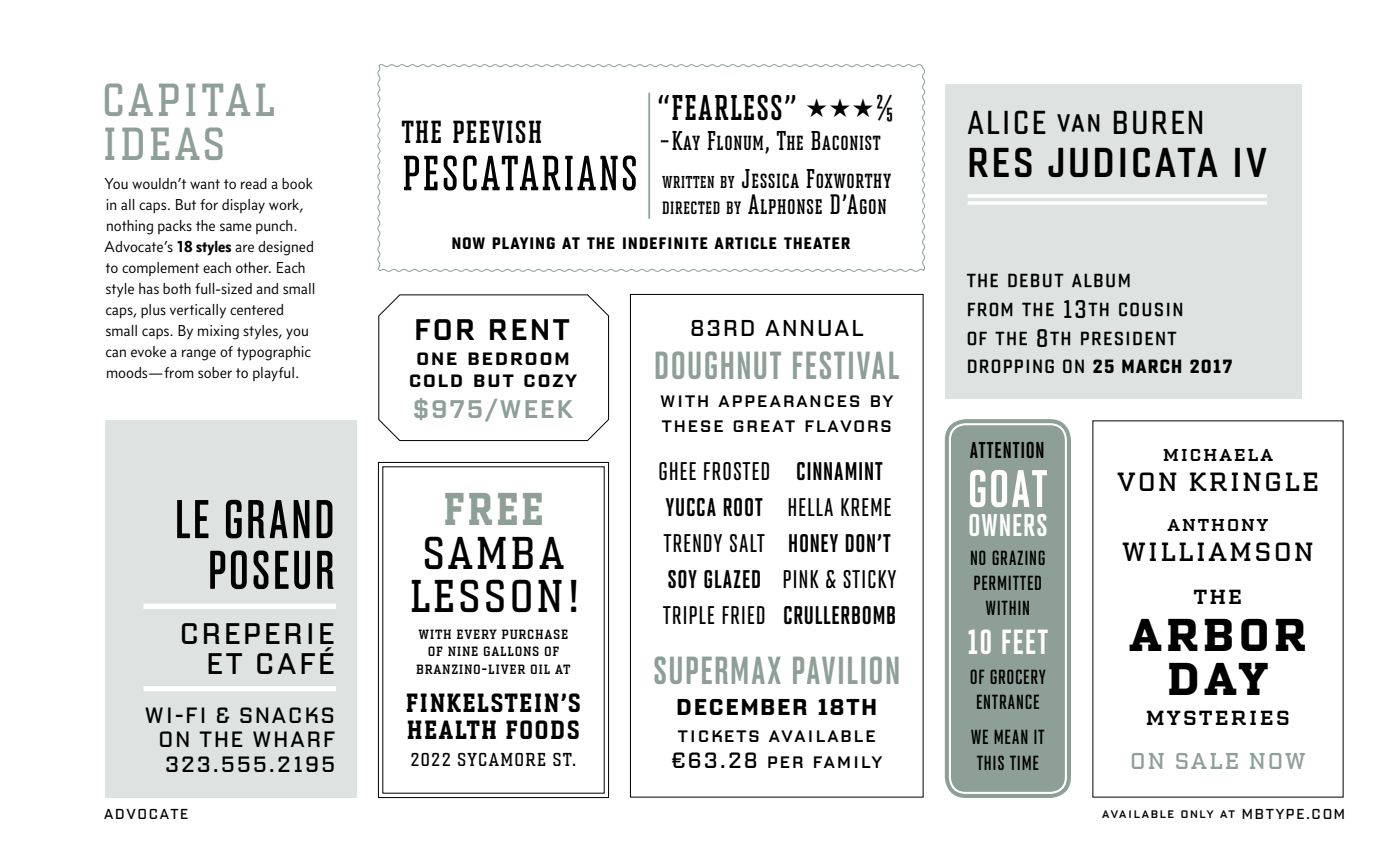
<style>
.page{position:relative;width:1386px;height:861px;background:#fff}
.page>*{position:absolute;margin:0;border:0;box-sizing:border-box;transform-origin:0 0}
.t1{font:56px/50.8px "Advocate C51";color:#000}
.t2{font:700 54.25px "Advocate C51";color:#fff}
.t3{font:50.75px "Advocate Slab C41";color:#000}
.t4{font:47.6px/43.8px "Advocate Slab C43";color:#8e9f98}
.t5{font:47.25px/43.6px "Advocate Slab C43";color:#000}
.t6{font:700 47.25px/44.6px "Advocate Slab C45";color:#000;text-align:center}
.t7{font:700 47.25px "Advocate Slab C43";color:#8e9f98}
.t8{font:43.75px "Advocate Slab C41";color:#000}
.t9{font:42.88px "Advocate C53";color:#000}
.t10{font:700 40.25px "Advocate C41";color:#8e9f98}
.t11{font:36.75px "Advocate Slab C51";color:#000}
.t12{font:700 35.88px "Advocate C51";color:#fff}
.t13{font:34.12px "Advocate C43";color:#000}
.t14{font:700 32.38px "Advocate C51";color:#fff}
.t15{font:30.62px/29.8px "Advocate C45";color:#000}
.t16{font:30.62px "Advocate C55";color:#000}
.t17{font:28.88px "Advocate Slab C41";color:#000}
.t18{font:28px/37.1px "Advocate Slab C41";color:#000;scale:1.11 1}
.t19{font:28px "Advocate Slab C45";color:#000}
.t20{font:700 27.12px/27.3px "Advocate Slab C43";color:#000}
.t21{font:27.12px "Advocate Slab C45";color:#000}
.t22{font:26.25px "Advocate C41";color:#000}
.t23{font:700 26.25px "Advocate C41";color:#000}
.t24{font:26.25px/28.9px "Advocate C43";color:#000}
.t25{font:700 26.25px "Advocate C43";color:#000}
.t26{font:26.25px "Advocate C55";color:#8e9f98}
.t27{font:24.5px/21.5px "Advocate C55";color:#000}
.t28{font:23.62px "Advocate Slab C45";color:#000}
.t29{font:700 23.62px "Advocate C45";color:#000}
.t30{font:23.62px "Advocate C45";color:#000}
.t31{font:23.62px "Advocate Slab C45";color:#8e9f98}
.t32{font:700 23.62px "Advocate C51";color:#000}
.t33{font:22.75px/24.5px "Advocate C45";color:#000}
.t34{font:700 22.75px "Advocate C43";color:#000}
.t35{font:21px/25.2px "Advocate C51";color:#000}
.t36{font:19.25px "Advocate Slab C43";color:#000}
.t37{font:18.38px/17.7px "Advocate Slab C43";color:#000;text-align:center}
.t38{font:16.1px/21px "Concourse T3";color:#000}
.t39{font:14.88px "Advocate C45";letter-spacing:.02em;color:#000}
.s1{font-weight:700}
.s2{font-family:"Advocate Slab C41"}
.s3{font-family:"Advocate Slab C41";font-weight:700}
.s4{font-size:23.62px}
.s5{font-size:24.5px}
.s6{font-weight:400}
</style>
<div class="page">
<svg style="left:378px;top:294px;width:231px;height:147px"></svg>
<svg style="left:377px;top:64px;width:548px;height:208px"></svg>
<div style="left:105px;top:421px;width:252px;height:377px;background:#dee3e1"></div>
<div style="left:630px;top:294px;width:294px;height:504px;border:1px solid #000"></div>
<svg style="left:378px;top:462px;width:231px;height:336px"></svg>
<div style="left:945px;top:84px;width:357px;height:315px;background:#dee3e1"></div>
<div style="left:945px;top:419px;width:126px;height:379px;background:#8e9f98;border-radius:21px"></div>
<div style="left:939px;top:413px;width:138px;height:391px;border:2px solid #fff;border-radius:26px"></div>
<div style="left:949px;top:423px;width:118px;height:371px;border:2px solid #fff;border-radius:16px"></div>
<hr style="left:968px;top:194px;width:299px;height:4px;background:#fff">
<hr style="left:968px;top:201px;width:299px;height:4px;background:#fff">
<div style="left:144px;top:686px;width:192px;height:5px;background:#fff"></div>
<div style="left:144px;top:604px;width:192px;height:5px;background:#fff"></div>
<hr style="left:648px;top:93px;width:2px;height:126px;background:#8e9f98">
<h3 class="t4" style="left:100px;top:77px;width:177px">capital ideas</h3>
<p class="t38" style="left:104px;top:173px;width:213px">You wouldn’t want to read a book in all caps. But for display work, nothing packs the same punch.<br>Advocate’s <span class="s1">18 styles</span> are designed to complement each other. Each style has both full-sized and small caps, plus vertically centered small caps. By mixing styles, you can evoke a range of typographic moods—from sober to playful.</p>
<h1 class="t1" style="left:207px;top:493px;width:131px;text-indent:-33px">LE GRAND<br>POSEUR</h1>
<h3 class="t15" style="left:205px;top:618px;width:132px;text-indent:-27px">creperie et café</h3>
<h3 class="t33" style="left:144px;top:702px;width:111px">wi-fi &amp; sna</h3>
<h3 class="t33" style="left:287px;top:702px;width:45px">cks</h3>
<h3 class="t33" style="left:158px;top:727px;width:57px">on the</h3>
<h3 class="t33" style="left:252px;top:727px;width:18px">wha</h3>
<h3 class="t33" style="left:164px;top:727px;width:173px;text-align:right">rf<br>323.555.2195</h3>
<h3 class="t8" style="left:401px;top:102px;width:143px">the peevish</h3>
<h3 class="t3" style="left:401px;top:143px;width:99px">Pescatarians</h3>
<h3 class="t11" style="left:657px;top:86px;width:239px"><span class="s2">“</span>FEARLESS<span class="s2">”</span> <span class="s3">★★★</span><span class="s2">2/5</span></h3>
<h3 class="t18" style="left:660px;top:122px;width:210px">–Kay Flonum, The Baconist <span class="s4">written by</span> Jessica Foxworthy</h3>
<h3 class="t17" style="left:662px;top:188px;width:227px"><span class="s5">directed by</span> Alphonse D’Agon</h3>
<h3 class="t34" style="left:451px;top:228px;width:401px">now playing at the indefinite article theater</h3>
<h3 class="t16" style="left:413px;top:312px;width:159px">FOR RENT</h3>
<h3 class="t27" style="left:408px;top:346px;width:171px">one bedroom cold but cozy</h3>
<h3 class="t26" style="left:412px;top:394px;width:164px">$975/week</h3>
<h3 class="t7" style="left:442px;top:481px;width:104px">FREE</h3>
<h3 class="t5" style="left:408px;top:530px;width:159px">SAMBA lesson</h3>
<h3 class="t5" style="left:565px;top:574px;width:19px">!</h3>
<p class="t37" style="left:416px;top:623px;width:157px">with every purchase of nine gallons of branzino-liver oil at</p>
<h3 class="t20" style="left:405px;top:688px;width:178px">FINKELSTEIN’S<br>HEALTH FOODS</h3>
<p class="t36" style="left:410px;top:748px;width:80px">2022 sycamore</p>
<p class="t36" style="left:552px;top:748px;width:27px">st .</p>
<h3 class="t30" style="left:689px;top:314px;width:93px">83rd annual</h3>
<h3 class="t10" style="left:654px;top:342px;width:248px">DOUGHNUT FESTIVAL</h3>
<h3 class="t33" style="left:659px;top:387px;width:236px">with appearances by these great flavors</h3>
<h3 class="t22" style="left:658px;top:456px;width:55px">GHEE FROSTED</h3>
<h3 class="t23" style="left:665px;top:492px;width:100px">YUCCA ROOT</h3>
<h3 class="t22" style="left:663px;top:528px;width:11px">TRENDY</h3>
<h3 class="t22" style="left:729px;top:528px;width:37px">SA LT</h3>
<h3 class="t23" style="left:667px;top:564px;width:96px">SOY GLAZED</h3>
<h3 class="t22" style="left:662px;top:600px;width:94px">TRIPLE FRIED</h3>
<h3 class="t23" style="left:796px;top:456px;width:89px">CINNAMINT</h3>
<h3 class="t22" style="left:787px;top:492px;width:104px">HELLA KREME</h3>
<h3 class="t23" style="left:788px;top:528px;width:105px">HONEY DON’T</h3>
<h3 class="t22" style="left:782px;top:564px;width:95px">PINK &amp; STICKY</h3>
<h3 class="t23" style="left:783px;top:600px;width:115px">CRULLERBOMB</h3>
<h3 class="t10" style="left:653px;top:647px;width:166px">SUPERMAX PAVILI</h3>
<h3 class="t10" style="left:868px;top:647px;width:35px">ON</h3>
<h3 class="t29" style="left:676px;top:693px;width:204px">DECEMBER 18TH</h3>
<h3 class="t33" style="left:671px;top:720px;width:214px;line-height:26.2px">tickets available €63.28 per family</h3>
<h3 class="t13" style="left:966px;top:102px;width:220px">ali ce van Buren</h3>
<h3 class="t9" style="left:966px;top:138px;width:304px">RES JUD ICATA IV</h3>
<h3 class="t24" style="left:966px;top:266px;width:220px">the debut album from the 13th cousin of the 8th president</h3>
<h3 class="t25" style="left:966px;top:348px;width:269px"><span class="s6">dropping on</span> 25 march 2017</h3>
<h3 class="t32" style="left:969px;top:436px;width:77px">ATTENTION</h3>
<h2 class="t2" style="left:967px;top:457px;width:83px">GOAT</h2>
<h3 class="t14" style="left:968px;top:506px;width:82px">OWNERS</h3>
<h3 class="t35" style="left:970px;top:545px;width:78px">NO GRAZING</h3>
<h3 class="t35" style="left:973px;top:570px;width:42px">PERMITTED</h3>
<h3 class="t35" style="left:985px;top:595px;width:39px">WITHIN</h3>
<h3 class="t12" style="left:967px;top:621px;width:84px">10 FEET</h3>
<h3 class="t35" style="left:976px;top:663px;width:31px;text-indent:-6px">OF GROCERY<br>ENTRANCE</h3>
<h3 class="t35" style="left:971px;top:724px;width:69px">WE MEAN IT<br>THIS TIME</h3>
<h3 class="t28" style="left:1162px;top:439px;width:113px">MICHAELA</h3>
<h3 class="t21" style="left:1116px;top:466px;width:166px">VON KRINGLE</h3>
<h3 class="t28" style="left:1167px;top:509px;width:104px">ANTHONY</h3>
<h3 class="t21" style="left:1121px;top:536px;width:44px">WILLIAM</h3>
<h3 class="t21" style="left:1253px;top:536px;width:63px">SON</h3>
<h3 class="t19" style="left:1193px;top:578px;width:52px">THE</h3>
<h3 class="t6" style="left:1127px;top:611px;width:183px">ARBOR<br>DAY</h3>
<h3 class="t19" style="left:1145px;top:699px;width:148px">MYSTERIES</h3>
<h3 class="t31" style="left:1129px;top:747px;width:78px">ON SALE</h3>
<h3 class="t31" style="left:1248px;top:747px;width:61px">NOW</h3>
<p class="t39" style="left:104px;top:805px;width:87px">Advocate</p>
<p class="t39" style="left:1101px;top:805px;width:246px">available only at mbtype.com</p>
</div>
